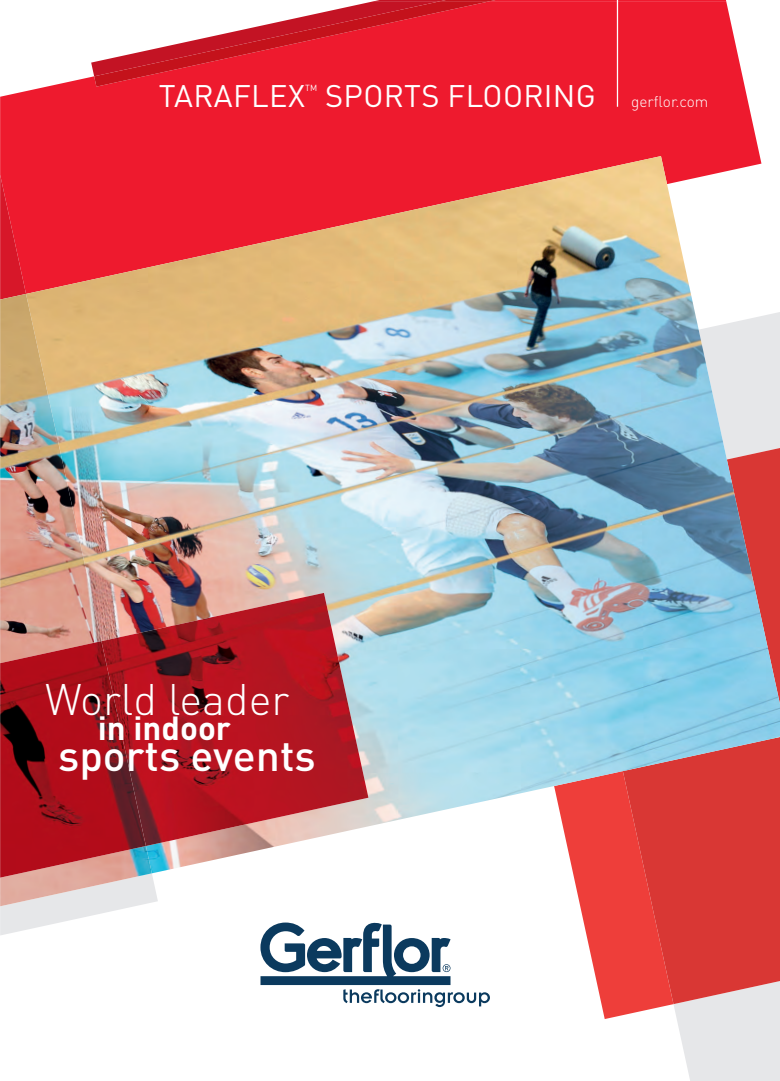
<style>
.page{position:relative;width:780px;height:1081px;background:#fff}
.page>*{position:absolute;margin:0;border:0;box-sizing:border-box;transform-origin:0 0}
.t1{font:300 43.62px "DIN Pro";color:#fff}
.t2{font:500 42.62px "DIN Pro";color:#fff}
.t3{font:700 33px "DIN Pro";color:#fff}
.t4{font:30.88px "DIN Pro";color:#fff}
.t5{font:8.75px "DIN Pro";color:#fff}
.s1{font-weight:300;font-size:15.38px}
</style>
<div class="page">
<svg style="left:260px;top:922px;width:230px;height:85px"></svg>
<svg style="left:0;top:1px;width:760px;height:174px;fill:#ee1a2e"></svg>
<div style="left:91px;top:0;width:635px;height:76px;background:#ee1a2e"></div>
<svg style="left:94px;top:1px;width:396px;height:86px;fill:#ee1a2e"></svg>
<svg style="left:673px;top:1004px;width:106px;height:77px;background:#e8e9ea"></svg>
<hr style="left:616px;top:0;width:2px;height:107px;background:#fff">
<svg style="left:573px;top:873px;width:100px;height:146px"></svg>
<svg style="left:779px;top:873px;width:1px;height:108px"></svg>
<svg style="left:623px;top:873px;width:156px;height:131px;background:#de4340"></svg>
<img style="left:26px;top:156px;width:754px;height:717px">
<svg style="left:0;top:873px;width:158px;height:62px"></svg>
<svg style="left:0;top:175px;width:26px;height:119px;background:#e21b2d"></svg>
<img style="left:0;top:294px;width:152px;height:612px">
<img style="left:101px;top:593px;width:267px;height:253px">
<img style="left:0;top:641px;width:146px;height:236px">
<p class="t4" style="left:159px;top:75px;width:148px">TARAFLEX</p>
<p class="t5" style="left:305px;top:81px;width:14px">TM</p>
<p class="t4" style="left:325px;top:75px;width:385px">SPORTS FLOORING <span class="s1">gerflor.com</span></p>
<h1 class="t1" style="left:45px;top:669px;width:246px">World leader</h1>
<p class="t3" style="left:98px;top:705px;width:135px">in indoor</p>
<h2 class="t2" style="left:58px;top:727px;width:259px">sports events</h2>
</div>
